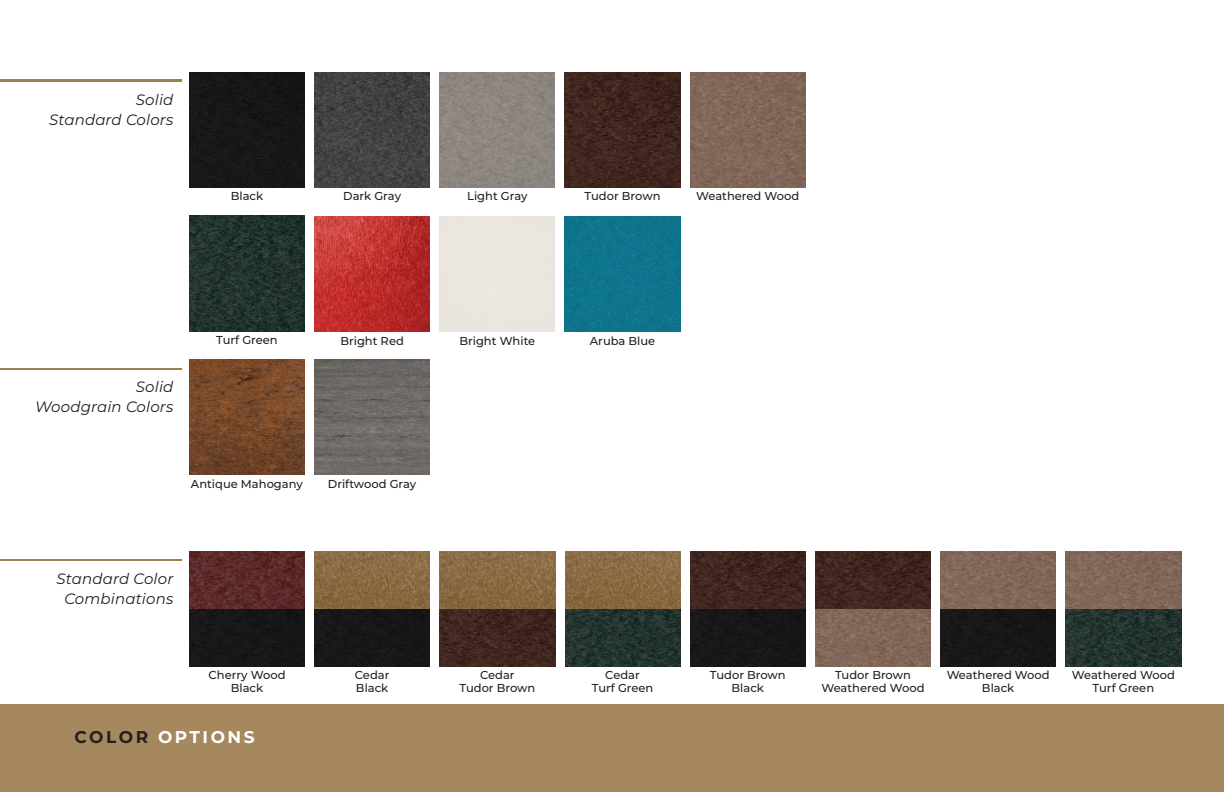
<style>
.page{position:relative;width:1224px;height:792px;background:#fff}
.page>*{position:absolute;margin:0;border:0;box-sizing:border-box;transform-origin:0 0}
.t1{font:700 17px "Montserrat";letter-spacing:.15em;color:#fff}
.t2{font:italic 15px/20px "Montserrat";letter-spacing:.01em;color:#231f20;text-align:right}
.t3{font:500 11.6px/13px "Montserrat";color:#231f20;text-align:center}
.s1{color:#231f20}
</style>
<div class="page">
<div style="left:0;top:704px;width:1224px;height:88px;background:#a5885e"></div>
<div style="left:189px;top:72px;width:116px;height:115px;background:#181617"></div>
<img style="left:189px;top:360px;width:116px;height:115px">
<div style="left:565px;top:216px;width:115px;height:115px;background:#0f748c"></div>
<img style="left:315px;top:72px;width:115px;height:115px">
<img style="left:565px;top:72px;width:115px;height:115px">
<img style="left:315px;top:360px;width:115px;height:115px">
<img style="left:440px;top:72px;width:115px;height:115px">
<img style="left:315px;top:216px;width:115px;height:115px">
<img style="left:189px;top:216px;width:116px;height:115px">
<img style="left:690px;top:72px;width:115px;height:115px">
<hr style="left:0;top:80px;width:181px;height:2px;background:#9e7f51">
<hr style="left:0;top:368px;width:181px;height:2px;background:#9e7f51">
<hr style="left:0;top:559px;width:181px;height:2px;background:#9e7f51">
<img style="left:565px;top:551px;width:115px;height:115px">
<img style="left:690px;top:551px;width:115px;height:115px">
<img style="left:815px;top:551px;width:116px;height:115px">
<img style="left:941px;top:551px;width:115px;height:115px">
<img style="left:1066px;top:551px;width:115px;height:115px">
<img style="left:189px;top:551px;width:116px;height:115px">
<img style="left:315px;top:551px;width:115px;height:115px">
<img style="left:440px;top:551px;width:115px;height:115px">
<p class="t2" style="left:49px;top:89px;width:126px">Solid<br>Standard Colors</p>
<p class="t3" style="left:231px;top:189px;width:34px">Black</p>
<p class="t3" style="left:343px;top:189px;width:59px">Dark Gray</p>
<p class="t3" style="left:467px;top:189px;width:62px">Light Gray</p>
<p class="t3" style="left:585px;top:189px;width:77px">Tudor Brown</p>
<p class="t3" style="left:696px;top:189px;width:105px">Weathered Wood</p>
<p class="t2" style="left:35px;top:376px;width:140px">Solid<br>Woodgrain Colors</p>
<p class="t3" style="left:216px;top:333px;width:63px">Turf Green</p>
<p class="t3" style="left:191px;top:477px;width:113px">Antique Mahogany</p>
<p class="t3" style="left:340px;top:333px;width:65px">Bright Red</p>
<p class="t3" style="left:328px;top:477px;width:90px">Driftwood Gray</p>
<p class="t3" style="left:460px;top:333px;width:77px">Bright White</p>
<p class="t3" style="left:590px;top:333px;width:67px">Aruba Blue</p>
<p class="t2" style="left:56px;top:568px;width:118px;text-align:center">Standard Color<br>Combinations</p>
<p class="t3" style="left:208px;top:668px;width:79px">Cherry Wood<br>Black</p>
<p class="t3" style="left:355px;top:668px;width:36px;text-align:left">Cedar<br>Black</p>
<p class="t3" style="left:459px;top:668px;width:77px">Cedar<br>Tudor Brown</p>
<p class="t3" style="left:592px;top:668px;width:63px">Cedar<br>Turf Green</p>
<p class="t3" style="left:710px;top:668px;width:77px">Tudor Brown<br>Black</p>
<p class="t3" style="left:821px;top:668px;width:105px">Tudor Brown<br>Weathered Wood</p>
<p class="t3" style="left:947px;top:668px;width:105px">Weathered Wood<br>Black</p>
<p class="t3" style="left:1072px;top:668px;width:105px">Weathered Wood<br>Turf Green</p>
<h1 class="t1" style="left:75px;top:724px;width:182px"><span class="s1">COLOR</span> OPTIONS</h1>
</div>
